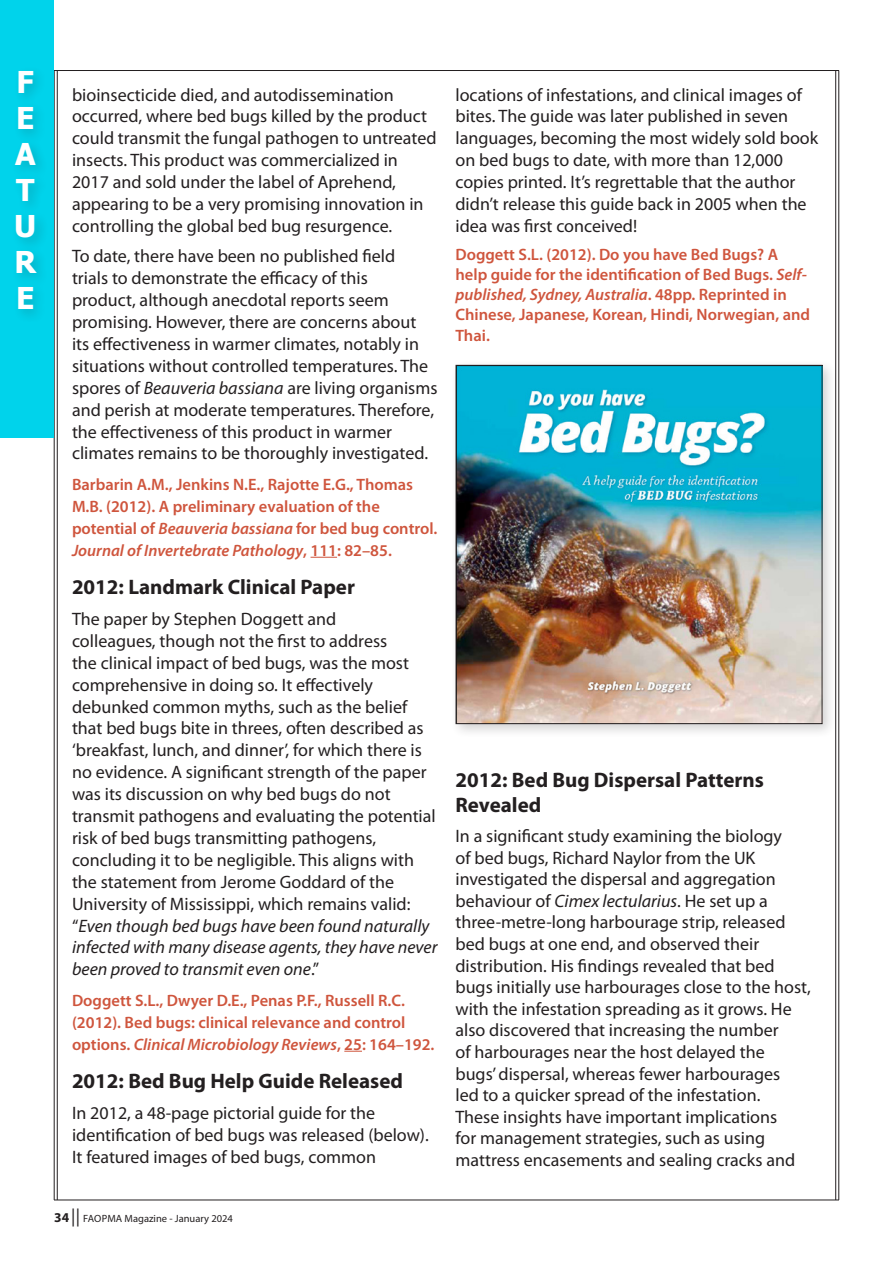
<style>
.page{position:relative;width:893px;height:1263px;background:#fff}
.page>*{position:absolute;margin:0;border:0;box-sizing:border-box;transform-origin:0 0}
.t1{font:700 30px/36px "Tahoma";color:#fff}
.t2{font:700 21px/25.2px "Myriad Pro";color:#231f20}
.t3{font:18px/21.9px "Myriad Pro";color:#231f20}
.t4{font:600 16.5px/21.9px "Myriad Pro";color:#cf553d}
.Folio{font:10.5px "Myriad Pro";color:#231f20}
.s1{font-style:italic}
.s2{font-weight:700;font-size:13.5px}
.s3{font-size:18px}
</style>
<div class="page">
<hr style="left:54px;top:1200px;width:785px;height:1px;background:#231f20">
<hr style="left:57px;top:71px;width:1px;height:1129px;background:#231f20">
<hr style="left:54px;top:71px;width:1px;height:1129px;background:#231f20">
<hr style="left:838px;top:71px;width:1px;height:1129px;background:#231f20">
<hr style="left:835px;top:71px;width:1px;height:1129px;background:#231f20">
<hr style="left:54px;top:70px;width:785px;height:1px;background:#231f20">
<div style="left:0;top:0;width:54px;height:438px;background:#00d3eb"></div>
<div style="left:11px;top:65px;width:40px;height:259px;background:#231f20;opacity:.2"></div>
<svg style="left:311px;top:557px;width:26px;height:1px"></svg>
<svg style="left:344px;top:1051px;width:18px;height:1px"></svg>
<div style="left:450px;top:359px;width:387px;height:380px;background:#231f20;opacity:.2"></div>
<img style="left:458px;top:367px;width:362px;height:355px">
<div style="left:456px;top:365px;width:366px;height:359px;border:1px solid #231f20"></div>
<p class="t1" style="left:17px;top:65px;width:19px">F</p>
<p class="t1" style="left:16px;top:101px;width:20px">E</p>
<p class="t1" style="left:15px;top:137px;width:22px">A</p>
<p class="t1" style="left:16px;top:173px;width:20px">T</p>
<p class="t1" style="left:14px;top:209px;width:24px">U</p>
<p class="t1" style="left:14px;top:245px;width:23px">R<br>E</p>
<p class="t3" style="left:72px;top:83px;width:366px">bioinsecticide died, and autodissemination occurred, where bed bugs killed by the product could transmit the fungal pathogen to untreated insects. This product was commercialized in 2017 and sold under the label of Aprehend, appearing to be a very promising innovation in controlling the global bed bug resurgence.</p>
<p class="t3" style="left:72px;top:245px;width:367px">To date, there have been no published field<br>trials to demonstrate the efficacy of this<br>product, although anecdotal reports seem promising. However, there are concerns about its effectiveness in warmer climates, notably in situations without controlled temperatures. The spores of <span class="s1">Beauveria bassiana</span> are living organisms and perish at moderate temperatures. Therefore, the effectiveness of this product in warmer climates remains to be thoroughly investigated.</p>
<p class="t4" style="left:72px;top:473px;width:367px">Barbarin A.M., Jenkins N.E., Rajotte E.G., Thomas M.B. (2012). A preliminary evaluation of the potential of <span class="s1">Beauveria bassiana</span> for bed bug control.<br><span class="s1">Journal of Invertebrate Pathology</span>, 111: 82–85.</p>
<p class="t2" style="left:72px;top:574px;width:285px">2012: Landmark Clinical Paper</p>
<p class="t3" style="left:72px;top:608px;width:367px">The paper by Stephen Doggett and<br>colleagues, though not the first to address<br>the clinical impact of bed bugs, was the most comprehensive in doing so. It effectively debunked common myths, such as the belief that bed bugs bite in threes, often described as ‘breakfast, lunch, and dinner’, for which there is no evidence. A significant strength of the paper was its discussion on why bed bugs do not transmit pathogens and evaluating the potential risk of bed bugs transmitting pathogens, concluding it to be negligible. This aligns with the statement from Jerome Goddard of the University of Mississippi, which remains valid: “<span class="s1">Even though bed bugs have been found naturally infected with many disease agents, they have never been proved to transmit even one</span>.”</p>
<p class="t4" style="left:72px;top:989px;width:364px">Doggett S.L., Dwyer D.E., Penas P.F., Russell R.C. (2012). Bed bugs: clinical relevance and control options. <span class="s1">Clinical Microbiology Reviews</span>, 25: 164–192.</p>
<p class="t2" style="left:72px;top:1068px;width:332px">2012: Bed Bug Help Guide Released</p>
<p class="t3" style="left:72px;top:1101px;width:358px">In 2012, a 48-page pictorial guide for the identification of bed bugs was released (below).<br>It featured images of bed bugs, common</p>
<p class="Folio" style="left:54px;top:1212px;width:180px"><span class="s2">34</span> <span class="s3">||</span> FAOPMA Magazine - January 2024</p>
<p class="t3" style="left:455px;top:83px;width:364px">locations of infestations, and clinical images of bites. The guide was later published in seven languages, becoming the most widely sold book on bed bugs to date, with more than 12,000 copies printed. It’s regrettable that the author didn’t release this guide back in 2005 when the idea was first conceived!</p>
<p class="t4" style="left:455px;top:244px;width:356px;line-height:19.8px">Doggett S.L. (2012). Do you have Bed Bugs? A help guide for the identification of Bed Bugs. <span class="s1">Self&shy;published, Sydney, Australia</span>. 48pp. Reprinted in Chinese, Japanese, Korean, Hindi, Norwegian, and</p>
<p class="t4" style="left:455px;top:324px;width:36px">Thai.</p>
<p class="t2" style="left:455px;top:766px;width:310px">2012: Bed Bug Dispersal Patterns<br>Revealed</p>
<p class="t3" style="left:455px;top:825px;width:357px">In a significant study examining the biology<br>of bed bugs, Richard Naylor from the UK investigated the dispersal and aggregation behaviour of <span class="s1">Cimex lectularius</span>. He set up a three-metre-long harbourage strip, released bed bugs at one end, and observed their distribution. His findings revealed that bed bugs initially use harbourages close to the host, with the infestation spreading as it grows. He also discovered that increasing the number<br>of harbourages near the host delayed the<br>bugs’ dispersal, whereas fewer harbourages<br>led to a quicker spread of the infestation.<br>These insights have important implications<br>for management strategies, such as using mattress encasements and sealing cracks and</p>
</div>
